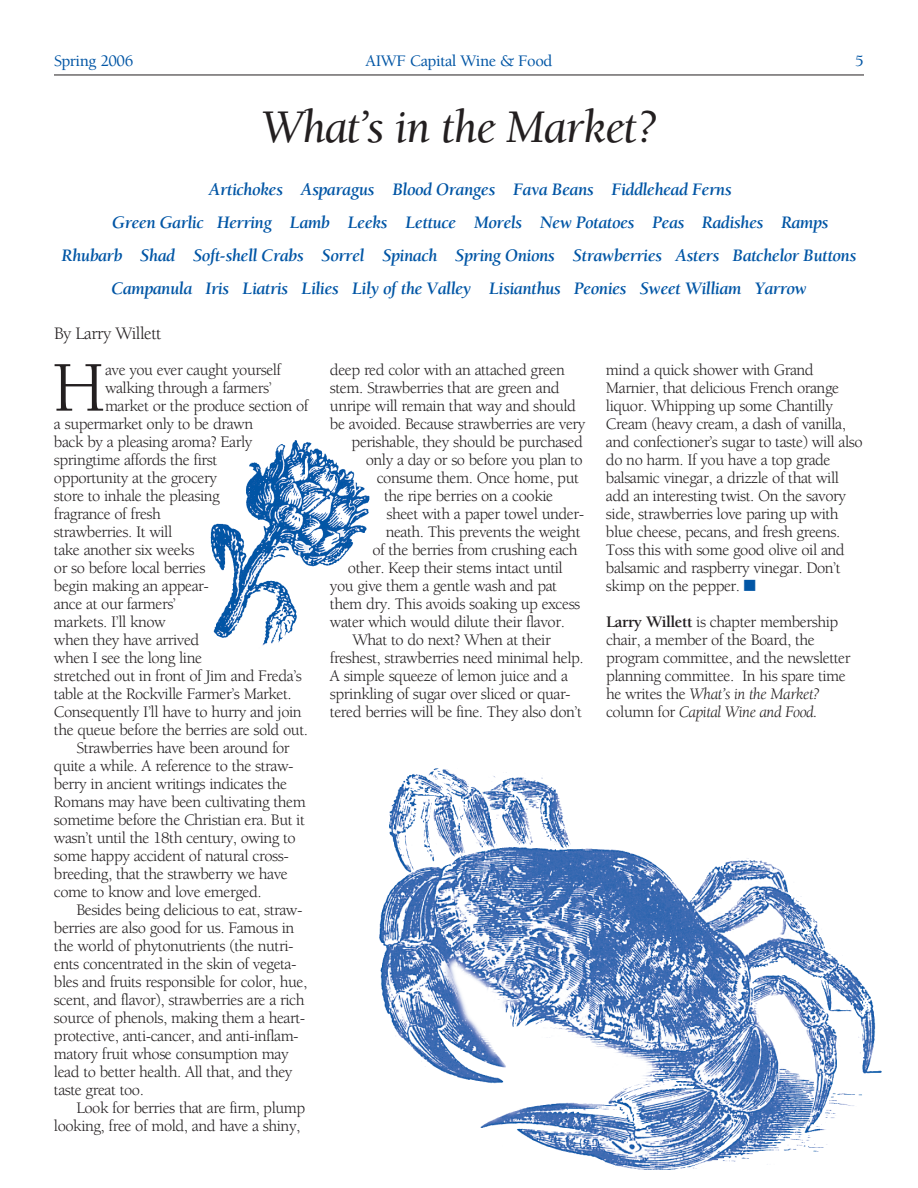
<style>
.page{position:relative;width:918px;height:1188px;background:#fff}
.page>*{position:absolute;margin:0;border:0;box-sizing:border-box;transform-origin:0 0}
.t1{font:73.2px "Berkeley";color:#231f20}
.t2{font:italic 48px "Berkeley";letter-spacing:-.03em;color:#231f20}
.t3{font:italic 700 18px "Berkeley";letter-spacing:-.03em;color:#0155a5}
.t4{font:18px "Berkeley";letter-spacing:-.03em;color:#231f20}
.t5{font:16.5px/18px "Berkeley";letter-spacing:-.03em;color:#231f20}
.t6{font:500 16.5px "Berkeley";letter-spacing:-.025em;color:#0155a5}
.s1{color:#0155a5}
.s2{font-weight:700}
.s3{font-style:italic}
</style>
<div class="page">
<img style="left:379px;top:768px;width:503px;height:402px">
<hr style="left:54px;top:75px;width:810px;height:1px;background:#231f20">
<img style="left:210px;top:440px;width:160px;height:206px">
<p class="t6" style="left:54px;top:54px;width:81px">Spring 2006</p>
<p class="t6" style="left:366px;top:54px;width:188px">AIWF Capital Wine &amp; Food</p>
<p class="t6" style="left:855px;top:54px;width:10px">5</p>
<h2 class="t2" style="left:261px;top:108px;width:398px">What’s in the Market?</h2>
<p class="t3" style="left:209px;top:182px;width:524px">Artichokes Asparagus Blood Oranges Fava Beans Fiddlehead Ferns</p>
<p class="t3" style="left:112px;top:215px;width:718px">Green Garlic Herring Lamb Leeks Lettuce Morels New Potatoes Peas Radishes Ramps</p>
<p class="t3" style="left:62px;top:248px;width:796px">Rhubarb Shad Soft-shell Crabs Sorrel Spinach Spring Onions Strawberries Asters Batchelor Buttons</p>
<p class="t3" style="left:111px;top:281px;width:697px">Campanula Iris Liatris Lilies Lily of the Valley Lisianthus Peonies Sweet William Yarrow</p>
<p class="t4" style="left:54px;top:326px;width:109px">By Larry Willett</p>
<h1 class="t1" style="left:52px;top:359px;width:54px">H</h1>
<p class="t5" style="left:105px;top:362px;width:178px">ave you ever caught yourself</p>
<p class="t5" style="left:105px;top:380px;width:168px">walking through a farmers’</p>
<p class="t5" style="left:105px;top:398px;width:205px">market or the produce section of</p>
<p class="t5" style="left:54px;top:416px;width:201px">a supermarket only to be drawn</p>
<p class="t5" style="left:54px;top:434px;width:200px">back by a pleasing aroma? Early</p>
<p class="t5" style="left:54px;top:452px;width:165px">springtime affords the first</p>
<p class="t5" style="left:54px;top:470px;width:165px">opportunity at the grocery</p>
<p class="t5" style="left:54px;top:488px;width:167px">store to inhale the pleasing</p>
<p class="t5" style="left:54px;top:506px;width:109px">fragrance of fresh</p>
<p class="t5" style="left:54px;top:524px;width:120px">strawberries. It will</p>
<p class="t5" style="left:54px;top:542px;width:142px">take another six weeks</p>
<p class="t5" style="left:54px;top:560px;width:153px">or so before local berries</p>
<p class="t5" style="left:54px;top:578px;width:157px">begin making an appear-</p>
<p class="t5" style="left:54px;top:596px;width:124px">ance at our farmers’</p>
<p class="t5" style="left:54px;top:614px;width:113px">markets. I’ll know</p>
<p class="t5" style="left:54px;top:632px;width:147px">when they have arrived</p>
<p class="t5" style="left:54px;top:650px;width:150px">when I see the long line</p>
<p class="t5" style="left:54px;top:668px;width:250px">stretched out in front of Jim and Freda’s</p>
<p class="t5" style="left:54px;top:686px;width:239px">table at the Rockville Farmer’s Market.</p>
<p class="t5" style="left:54px;top:704px;width:249px">Consequently I’ll have to hurry and join</p>
<p class="t5" style="left:54px;top:722px;width:256px">the queue before the berries are sold out.</p>
<p class="t5" style="left:76px;top:740px;width:215px">Strawberries have been around for</p>
<p class="t5" style="left:54px;top:758px;width:241px">quite a while. A reference to the straw-</p>
<p class="t5" style="left:54px;top:776px;width:235px">berry in ancient writings indicates the</p>
<p class="t5" style="left:54px;top:794px;width:253px">Romans may have been cultivating them</p>
<p class="t5" style="left:54px;top:812px;width:252px">sometime before the Christian era. But it</p>
<p class="t5" style="left:54px;top:830px;width:243px">wasn’t until the 18th century, owing to</p>
<p class="t5" style="left:54px;top:848px;width:236px">some happy accident of natural cross-</p>
<p class="t5" style="left:54px;top:866px;width:235px">breeding, that the strawberry we have</p>
<p class="t5" style="left:54px;top:884px;width:209px">come to know and love emerged.</p>
<p class="t5" style="left:76px;top:902px;width:228px">Besides being delicious to eat, straw-</p>
<p class="t5" style="left:54px;top:920px;width:242px">berries are also good for us. Famous in</p>
<p class="t5" style="left:54px;top:938px;width:241px">the world of phytonutrients (the nutri-</p>
<p class="t5" style="left:54px;top:956px;width:244px">ents concentrated in the skin of vegeta-</p>
<p class="t5" style="left:54px;top:974px;width:255px">bles and fruits responsible for color, hue,</p>
<p class="t5" style="left:54px;top:992px;width:252px">scent, and flavor), strawberries are a rich</p>
<p class="t5" style="left:54px;top:1010px;width:253px">source of phenols, making them a heart-</p>
<p class="t5" style="left:54px;top:1028px;width:246px">protective, anti-cancer, and anti-inflam-</p>
<p class="t5" style="left:54px;top:1046px;width:236px">matory fruit whose consumption may</p>
<p class="t5" style="left:54px;top:1064px;width:240px">lead to better health. All that, and they</p>
<p class="t5" style="left:54px;top:1082px;width:91px">taste great too.</p>
<p class="t5" style="left:76px;top:1100px;width:230px">Look for berries that are firm, plump</p>
<p class="t5" style="left:54px;top:1118px;width:248px">looking, free of mold, and have a shiny,</p>
<p class="t5" style="left:330px;top:362px;width:236px">deep red color with an attached green</p>
<p class="t5" style="left:330px;top:380px;width:231px">stem. Strawberries that are green and</p>
<p class="t5" style="left:330px;top:398px;width:248px">unripe will remain that way and should</p>
<p class="t5" style="left:330px;top:416px;width:257px">be avoided. Because strawberries are very</p>
<p class="t5" style="left:352px;top:434px;width:233px">perishable, they should be purchased</p>
<p class="t5" style="left:366px;top:452px;width:218px">only a day or so before you plan to</p>
<p class="t5" style="left:377px;top:470px;width:204px">consume them. Once home, put</p>
<p class="t5" style="left:384px;top:488px;width:171px">the ripe berries on a cookie</p>
<p class="t5" style="left:386px;top:506px;width:199px">sheet with a paper towel under-</p>
<p class="t5" style="left:386px;top:524px;width:196px">neath. This prevents the weight</p>
<p class="t5" style="left:373px;top:542px;width:207px">of the berries from crushing each</p>
<p class="t5" style="left:348px;top:560px;width:216px">other. Keep their stems intact until</p>
<p class="t5" style="left:330px;top:578px;width:229px">you give them a gentle wash and pat</p>
<p class="t5" style="left:330px;top:596px;width:252px">them dry. This avoids soaking up excess</p>
<p class="t5" style="left:330px;top:614px;width:236px">water which would dilute their flavor.</p>
<p class="t5" style="left:352px;top:632px;width:200px">What to do next? When at their</p>
<p class="t5" style="left:330px;top:650px;width:255px">freshest, strawberries need minimal help.</p>
<p class="t5" style="left:330px;top:668px;width:240px">A simple squeeze of lemon juice and a</p>
<p class="t5" style="left:330px;top:686px;width:242px">sprinkling of sugar over sliced or quar-</p>
<p class="t5" style="left:330px;top:704px;width:253px">tered berries will be fine. They also don’t</p>
<p class="t5" style="left:606px;top:362px;width:258px">mind a quick shower with Grand Marnier, that delicious French orange liquor. Whipping up some Chantilly Cream (heavy cream, a dash of vanilla, and confectioner’s sugar to taste) will also do no harm. If you have a top grade balsamic vinegar, a drizzle of that will add an interesting twist. On the savory side, strawberries love paring up with blue cheese, pecans, and fresh greens.<br>Toss this with some good olive oil and balsamic and raspberry vinegar. Don’t skimp on the pepper. <span class="s1">■</span></p>
<p class="t5" style="left:606px;top:614px;width:246px"><span class="s2">Larry Willett</span> is chapter membership chair, a member of the Board, the program committee, and the newsletter planning committee. In his spare time he writes the <span class="s3">What’s in the Market? </span>column for <span class="s3">Capital Wine and Food.</span></p>
</div>
